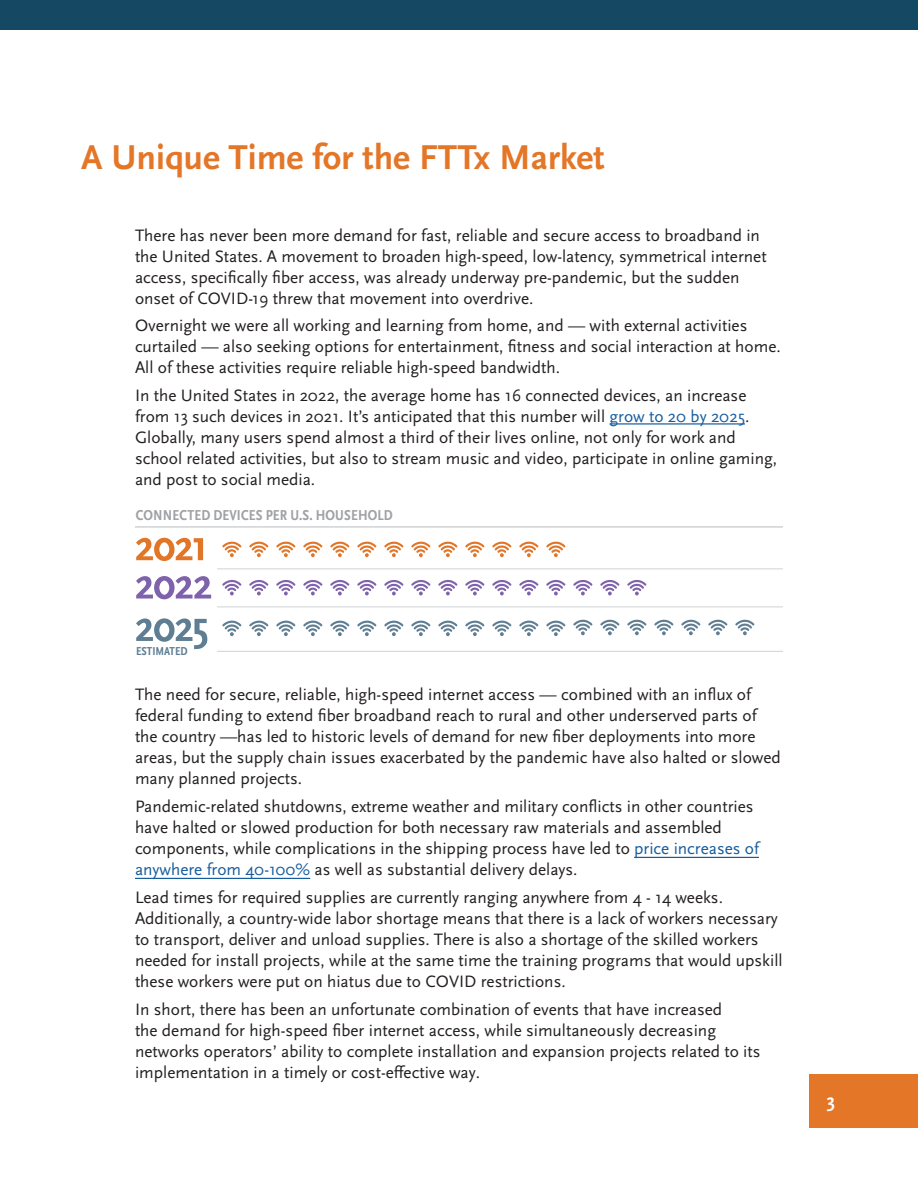
<style>
.page{position:relative;width:918px;height:1188px;background:#fff}
.page>*{position:absolute;margin:0;border:0;box-sizing:border-box;transform-origin:0 0}
.t1{font:700 36px "Scala Sans Pro";color:#e47628}
.t2{font:700 19.5px "Scala Sans Pro";color:#fff}
.t3{font:17.25px/21px "Scala Sans Pro";color:#231f20}
.t4{font:700 condensed 15px "Scala Sans Pro";letter-spacing:.01em;color:#a0a1a5}
.t5{font:700 condensed 12px "Scala Sans Pro";color:#5f7e93}
.s1{color:#175d9e}
</style>
<div class="page">
<div style="left:0;top:0;width:918px;height:29px;background:#154863"></div>
<div style="left:809px;top:1074px;width:109px;height:54px;background:#e47628"></div>
<hr style="left:610px;top:423px;width:135px;height:2px;background:#175d9e">
<svg style="left:222px;top:541px;width:20px;height:16px"></svg>
<svg style="left:222px;top:580px;width:20px;height:15px"></svg>
<svg style="left:222px;top:620px;width:20px;height:16px"></svg>
<svg style="left:136px;top:538px;width:67px;height:23px"></svg>
<svg style="left:136px;top:576px;width:75px;height:23px"></svg>
<svg style="left:136px;top:618px;width:71px;height:31px"></svg>
<hr style="left:217px;top:568px;width:566px;height:1px;background:#d1d2d4">
<hr style="left:135px;top:526px;width:648px;height:2px;background:#d1d2d4">
<hr style="left:217px;top:607px;width:566px;height:1px;background:#d1d2d4">
<hr style="left:217px;top:651px;width:566px;height:1px;background:#d1d2d4">
<svg style="left:249px;top:541px;width:20px;height:16px"></svg>
<svg style="left:249px;top:580px;width:20px;height:15px"></svg>
<svg style="left:249px;top:620px;width:20px;height:16px"></svg>
<svg style="left:276px;top:541px;width:20px;height:16px"></svg>
<svg style="left:276px;top:580px;width:20px;height:15px"></svg>
<svg style="left:276px;top:620px;width:20px;height:16px"></svg>
<svg style="left:303px;top:541px;width:20px;height:16px"></svg>
<svg style="left:303px;top:580px;width:20px;height:15px"></svg>
<svg style="left:303px;top:620px;width:20px;height:16px"></svg>
<svg style="left:330px;top:541px;width:20px;height:16px"></svg>
<svg style="left:330px;top:580px;width:20px;height:15px"></svg>
<svg style="left:330px;top:620px;width:20px;height:16px"></svg>
<svg style="left:357px;top:541px;width:20px;height:16px"></svg>
<svg style="left:357px;top:580px;width:20px;height:15px"></svg>
<svg style="left:357px;top:620px;width:20px;height:16px"></svg>
<svg style="left:384px;top:541px;width:20px;height:16px"></svg>
<svg style="left:384px;top:580px;width:20px;height:15px"></svg>
<svg style="left:384px;top:620px;width:20px;height:16px"></svg>
<svg style="left:411px;top:541px;width:20px;height:16px"></svg>
<svg style="left:411px;top:580px;width:20px;height:15px"></svg>
<svg style="left:411px;top:620px;width:20px;height:16px"></svg>
<svg style="left:438px;top:541px;width:20px;height:16px"></svg>
<svg style="left:438px;top:580px;width:20px;height:15px"></svg>
<svg style="left:438px;top:620px;width:20px;height:16px"></svg>
<svg style="left:465px;top:541px;width:20px;height:16px"></svg>
<svg style="left:465px;top:580px;width:20px;height:15px"></svg>
<svg style="left:465px;top:620px;width:20px;height:16px"></svg>
<svg style="left:492px;top:541px;width:20px;height:16px"></svg>
<svg style="left:492px;top:580px;width:20px;height:15px"></svg>
<svg style="left:573px;top:580px;width:20px;height:15px"></svg>
<svg style="left:573px;top:619px;width:20px;height:16px"></svg>
<svg style="left:654px;top:619px;width:20px;height:16px"></svg>
<svg style="left:492px;top:620px;width:20px;height:16px"></svg>
<svg style="left:519px;top:541px;width:20px;height:16px"></svg>
<svg style="left:519px;top:580px;width:20px;height:15px"></svg>
<svg style="left:600px;top:580px;width:20px;height:15px"></svg>
<svg style="left:600px;top:619px;width:20px;height:16px"></svg>
<svg style="left:681px;top:619px;width:20px;height:16px"></svg>
<svg style="left:519px;top:620px;width:20px;height:16px"></svg>
<svg style="left:546px;top:541px;width:20px;height:16px"></svg>
<svg style="left:546px;top:580px;width:20px;height:15px"></svg>
<svg style="left:627px;top:580px;width:20px;height:15px"></svg>
<svg style="left:627px;top:619px;width:20px;height:16px"></svg>
<svg style="left:708px;top:619px;width:20px;height:16px"></svg>
<svg style="left:735px;top:619px;width:20px;height:16px"></svg>
<svg style="left:546px;top:620px;width:20px;height:16px"></svg>
<hr style="left:634px;top:857px;width:125px;height:1px;background:#175d9e">
<hr style="left:135px;top:878px;width:175px;height:1px;background:#175d9e">
<p class="t1" style="left:81px;top:137px;width:525px">A Unique Time for the FTTx Market</p>
<p class="t3" style="left:135px;top:224px;width:633px">There has never been more demand for fast, reliable and secure access to broadband in the United States. A movement to broaden high-speed, low-latency, symmetrical internet access, specifically fiber access, was already underway pre-pandemic, but the sudden onset of COVID-19 threw that movement into overdrive.</p>
<p class="t3" style="left:135px;top:315px;width:645px">Overnight we were all working and learning from home, and — with external activities curtailed — also seeking options for entertainment, fitness and social interaction at home.<br>All of these activities require reliable high-speed bandwidth.</p>
<p class="t3" style="left:135px;top:385px;width:644px">In the United States in 2022, the average home has 16 connected devices, an increase from 13 such devices in 2021. It’s anticipated that this number will <span class="s1">grow to 20 by 2025</span>.<br>Globally, many users spend almost a third of their lives online, not only for work and school related activities, but also to stream music and video, participate in online gaming, and post to social media.</p>
<p class="t4" style="left:136px;top:506px;width:259px">CONNECTED DEVICES PER U.S. HOUSEHOLD</p>
<p class="t5" style="left:136px;top:644px;width:53px">ESTIMATED</p>
<p class="t3" style="left:135px;top:684px;width:647px">The need for secure, reliable, high-speed internet access — combined with an influx of federal funding to extend fiber broadband reach to rural and other underserved parts of the country —has led to historic levels of demand for new fiber deployments into more areas, but the supply chain issues exacerbated by the pandemic have also halted or slowed many planned projects .</p>
<p class="t3" style="left:135px;top:796px;width:625px">Pandemic-related shutdowns, extreme weather and military conflicts in other countries have halted or slowed production for both necessary raw materials and assembled components, while complications in the shipping process have led to <span class="s1">price increases of anywhere from 40-100%</span> as well as substantial delivery delays .</p>
<p class="t3" style="left:135px;top:887px;width:649px">Lead times for required supplies are currently ranging anywhere from 4 - 14 weeks .<br>Additionally, a country-wide labor shortage means that there is a lack of workers necessary to transport, deliver and unload supplies . There is also a shortage of the skilled workers needed for install projects, while at the same time the training programs that would upskill these workers were put on hiatus due to COVID restrictions .</p>
<p class="t3" style="left:135px;top:998px;width:627px">In short, there has been an unfortunate combination of events that have increased<br>the demand for high-speed fiber internet access, while simultaneously decreasing networks operators’ ability to complete installation and expansion projects related to its implementation in a timely or cost-effective way .</p>
<p class="t2" style="left:827px;top:1089px;width:10px">3</p>
</div>
